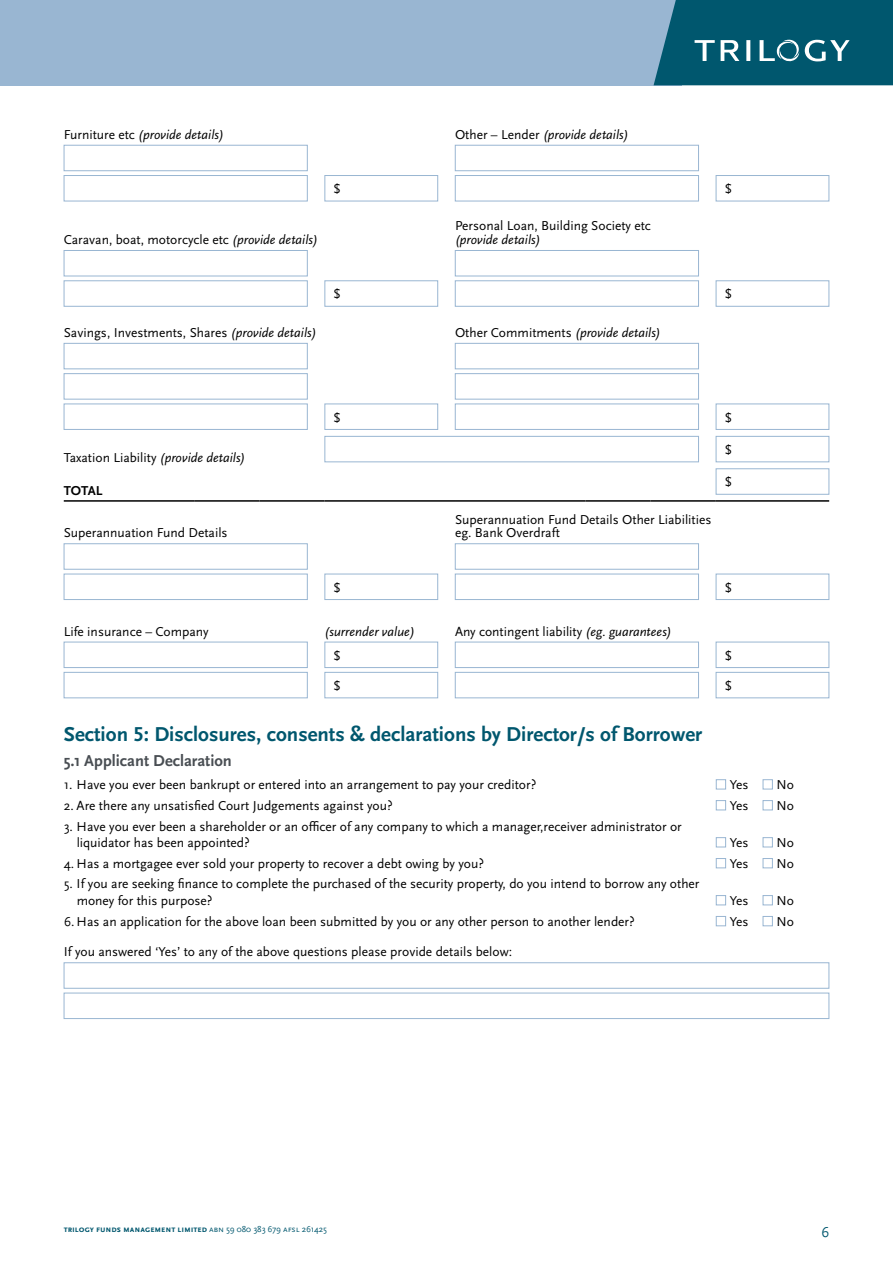
<style>
.page{position:relative;width:893px;height:1263px;background:#fff}
.page>*{position:absolute;margin:0;border:0;box-sizing:border-box;transform-origin:0 0}
.t1{font:700 21px "Scala Sans Pro";color:#00576e}
.t2{font:700 16.5px "Scala Sans Pro";color:#494e53}
.Body{font:15px "Scala Sans Pro";color:#00576e}
.t3{font:13.5px/13.5px "Scala Sans Pro";color:#000}
.t4{font:italic 13.5px "Scala Sans Pro";color:#000}
.t5{font:700 13.5px "Scala Sans Pro";letter-spacing:.02em;color:#000}
.Body-2{font:700 9px "Scala Sans Pro";letter-spacing:-.01em;color:#00576e}
.s1{font-style:normal}
.s2{font-style:italic}
.s3{font-weight:400}
</style>
<div class="page">
<div style="left:0;top:0;width:681px;height:85px;background:#99b6d2"></div>
<svg style="left:654px;top:0;width:239px;height:85px;background:#126379"></svg>
<hr style="left:64px;top:500px;width:130px;height:2px;background:#000">
<hr style="left:194px;top:500px;width:65px;height:2px;background:#000">
<hr style="left:259px;top:500px;width:66px;height:2px;background:#000">
<hr style="left:325px;top:500px;width:130px;height:2px;background:#000">
<hr style="left:455px;top:500px;width:130px;height:2px;background:#000">
<hr style="left:585px;top:500px;width:66px;height:2px;background:#000">
<hr style="left:651px;top:500px;width:65px;height:2px;background:#000">
<hr style="left:716px;top:500px;width:113px;height:2px;background:#000">
<div style="left:64px;top:145px;width:244px;height:26px;border:1px solid #99b6d2"></div>
<div style="left:455px;top:145px;width:244px;height:26px;border:1px solid #99b6d2"></div>
<div style="left:64px;top:175px;width:244px;height:26px;border:1px solid #99b6d2"></div>
<div style="left:325px;top:175px;width:113px;height:26px;border:1px solid #99b6d2"></div>
<div style="left:455px;top:175px;width:244px;height:26px;border:1px solid #99b6d2"></div>
<div style="left:716px;top:175px;width:113px;height:26px;border:1px solid #99b6d2"></div>
<div style="left:64px;top:250px;width:244px;height:26px;border:1px solid #99b6d2"></div>
<div style="left:455px;top:250px;width:244px;height:26px;border:1px solid #99b6d2"></div>
<div style="left:64px;top:280px;width:244px;height:27px;border:1px solid #99b6d2"></div>
<div style="left:325px;top:280px;width:113px;height:27px;border:1px solid #99b6d2"></div>
<div style="left:455px;top:280px;width:244px;height:27px;border:1px solid #99b6d2"></div>
<div style="left:716px;top:280px;width:113px;height:27px;border:1px solid #99b6d2"></div>
<div style="left:64px;top:343px;width:244px;height:26px;border:1px solid #99b6d2"></div>
<div style="left:455px;top:343px;width:244px;height:26px;border:1px solid #99b6d2"></div>
<div style="left:64px;top:373px;width:244px;height:26px;border:1px solid #99b6d2"></div>
<div style="left:455px;top:373px;width:244px;height:26px;border:1px solid #99b6d2"></div>
<div style="left:64px;top:404px;width:244px;height:26px;border:1px solid #99b6d2"></div>
<div style="left:325px;top:404px;width:113px;height:26px;border:1px solid #99b6d2"></div>
<div style="left:455px;top:404px;width:244px;height:26px;border:1px solid #99b6d2"></div>
<div style="left:716px;top:404px;width:113px;height:26px;border:1px solid #99b6d2"></div>
<div style="left:325px;top:436px;width:374px;height:26px;border:1px solid #99b6d2"></div>
<div style="left:716px;top:436px;width:113px;height:26px;border:1px solid #99b6d2"></div>
<div style="left:716px;top:468px;width:113px;height:26px;border:1px solid #99b6d2"></div>
<div style="left:64px;top:543px;width:244px;height:26px;border:1px solid #99b6d2"></div>
<div style="left:455px;top:543px;width:244px;height:26px;border:1px solid #99b6d2"></div>
<div style="left:64px;top:574px;width:244px;height:26px;border:1px solid #99b6d2"></div>
<div style="left:325px;top:574px;width:113px;height:26px;border:1px solid #99b6d2"></div>
<div style="left:455px;top:574px;width:244px;height:26px;border:1px solid #99b6d2"></div>
<div style="left:716px;top:574px;width:113px;height:26px;border:1px solid #99b6d2"></div>
<div style="left:64px;top:642px;width:244px;height:26px;border:1px solid #99b6d2"></div>
<div style="left:325px;top:642px;width:113px;height:26px;border:1px solid #99b6d2"></div>
<div style="left:455px;top:642px;width:244px;height:26px;border:1px solid #99b6d2"></div>
<div style="left:716px;top:642px;width:113px;height:26px;border:1px solid #99b6d2"></div>
<div style="left:64px;top:672px;width:244px;height:26px;border:1px solid #99b6d2"></div>
<div style="left:325px;top:672px;width:113px;height:26px;border:1px solid #99b6d2"></div>
<div style="left:455px;top:672px;width:244px;height:26px;border:1px solid #99b6d2"></div>
<div style="left:716px;top:672px;width:113px;height:26px;border:1px solid #99b6d2"></div>
<div style="left:716px;top:779px;width:10px;height:10px;border:1px solid #99b6d2"></div>
<div style="left:763px;top:779px;width:10px;height:10px;border:1px solid #99b6d2"></div>
<div style="left:716px;top:800px;width:10px;height:10px;border:1px solid #99b6d2"></div>
<div style="left:763px;top:800px;width:10px;height:10px;border:1px solid #99b6d2"></div>
<div style="left:716px;top:837px;width:10px;height:10px;border:1px solid #99b6d2"></div>
<div style="left:763px;top:837px;width:10px;height:10px;border:1px solid #99b6d2"></div>
<div style="left:716px;top:858px;width:10px;height:10px;border:1px solid #99b6d2"></div>
<div style="left:763px;top:858px;width:10px;height:10px;border:1px solid #99b6d2"></div>
<div style="left:716px;top:895px;width:10px;height:10px;border:1px solid #99b6d2"></div>
<div style="left:763px;top:895px;width:10px;height:10px;border:1px solid #99b6d2"></div>
<div style="left:716px;top:916px;width:10px;height:10px;border:1px solid #99b6d2"></div>
<div style="left:763px;top:916px;width:10px;height:10px;border:1px solid #99b6d2"></div>
<div style="left:64px;top:962px;width:765px;height:26px;border:1px solid #99b6d2"></div>
<div style="left:64px;top:993px;width:765px;height:26px;border:1px solid #99b6d2"></div>
<p class="t4" style="left:64px;top:126px;width:162px"><span class="s1">Furniture etc</span> (provide details)</p>
<p class="t4" style="left:455px;top:126px;width:175px"><span class="s1">Other – Lender</span> (provide details)</p>
<p class="t3" style="left:64px;top:233px;width:256px">Caravan, boat, motorcycle etc <span class="s2">(provide details)</span></p>
<p class="t3" style="left:334px;top:182px;width:9px">$</p>
<p class="t3" style="left:725px;top:182px;width:9px">$</p>
<p class="t3" style="left:455px;top:219px;width:197px">Personal Loan, Building Society etc <span class="s2">(provide details)</span></p>
<p class="t3" style="left:334px;top:287px;width:9px">$</p>
<p class="t3" style="left:725px;top:287px;width:9px">$</p>
<p class="t3" style="left:64px;top:326px;width:254px">Savings, Investments, Shares <span class="s2">(provide details)</span></p>
<p class="t3" style="left:455px;top:326px;width:207px">Other Commitments <span class="s2">(provide details)</span></p>
<p class="t3" style="left:64px;top:451px;width:183px">Taxation Liability <span class="s2">(provide details)</span></p>
<p class="t5" style="left:64px;top:482px;width:40px">TOTAL</p>
<p class="t3" style="left:64px;top:526px;width:165px">Superannuation Fund Details</p>
<p class="t3" style="left:334px;top:410px;width:9px">$</p>
<p class="t3" style="left:725px;top:410px;width:9px">$</p>
<p class="t3" style="left:725px;top:443px;width:9px">$</p>
<p class="t3" style="left:455px;top:512px;width:258px">Superannuation Fund Details Other Liabilities eg. Bank Overdraft</p>
<p class="t3" style="left:725px;top:475px;width:9px">$</p>
<p class="t3" style="left:334px;top:581px;width:9px">$</p>
<p class="t3" style="left:725px;top:581px;width:9px">$</p>
<p class="t3" style="left:64px;top:625px;width:146px">Life insurance – Company</p>
<p class="t4" style="left:325px;top:624px;width:92px">(surrender value)</p>
<p class="t3" style="left:455px;top:625px;width:218px">Any contingent liability <span class="s2">(eg. guarantees)</span></p>
<p class="t3" style="left:334px;top:649px;width:9px">$</p>
<p class="t3" style="left:725px;top:649px;width:9px">$</p>
<p class="t3" style="left:334px;top:679px;width:9px">$</p>
<p class="t3" style="left:725px;top:679px;width:9px">$</p>
<p class="t1" style="left:64px;top:722px;width:640px">Section 5: Disclosures, consents &amp; declarations by Director/s of Borrower</p>
<p class="t2" style="left:64px;top:751px;width:170px">5.1 Applicant Declaration</p>
<p class="t3" style="left:64px;top:778px;width:474px">1. Have you ever been bankrupt or entered into an arrangement to pay your creditor?</p>
<p class="t3" style="left:730px;top:778px;width:20px">Yes</p>
<p class="t3" style="left:777px;top:778px;width:19px">No</p>
<p class="t3" style="left:64px;top:799px;width:330px">2. Are there any unsatisfied Court Judgements against you?</p>
<p class="t3" style="left:730px;top:799px;width:20px">Yes</p>
<p class="t3" style="left:777px;top:799px;width:19px">No</p>
<p class="t3" style="left:77px;top:818px;width:607px;line-height:16.5px;text-indent:-13px">3. Have you ever been a shareholder or an officer of any company to which a manager,receiver administrator or liquidator has been appointed?</p>
<p class="t3" style="left:730px;top:836px;width:20px">Yes</p>
<p class="t3" style="left:777px;top:836px;width:19px">No</p>
<p class="t3" style="left:64px;top:857px;width:422px">4. Has a mortgagee ever sold your property to recover a debt owing by you?</p>
<p class="t3" style="left:730px;top:857px;width:20px">Yes</p>
<p class="t3" style="left:777px;top:857px;width:19px">No</p>
<p class="t3" style="left:77px;top:876px;width:624px;line-height:16.5px;text-indent:-13px">5. If you are seeking finance to complete the purchased of the security property, do you intend to borrow any other money for this purpose?</p>
<p class="t3" style="left:730px;top:894px;width:20px">Yes</p>
<p class="t3" style="left:777px;top:894px;width:19px">No</p>
<p class="t3" style="left:64px;top:915px;width:572px">6. Has an application for the above loan been submitted by you or any other person to another lender?</p>
<p class="t3" style="left:730px;top:915px;width:20px">Yes</p>
<p class="t3" style="left:777px;top:915px;width:19px">No</p>
<p class="t3" style="left:64px;top:945px;width:450px">If you answered ‘Yes’ to any of the above questions please provide details below:</p>
<p class="Body-2" style="left:64px;top:1224px;width:264px">Trilogy Funds Managem ent Lim ited <span class="s3">ABN 59 080 383 679 AFSL 261425</span></p>
<p class="Body" style="left:821px;top:1223px;width:10px">6</p>
</div>
